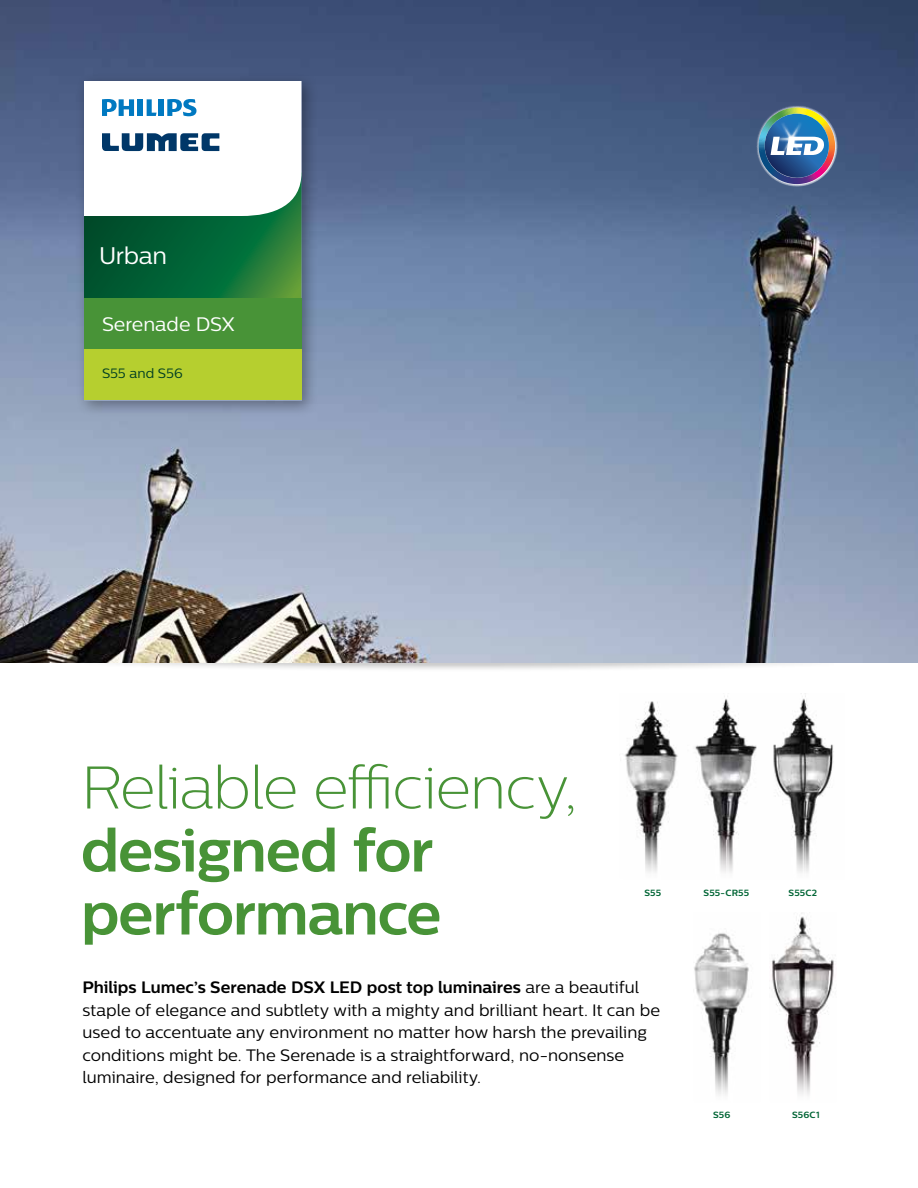
<style>
.page{position:relative;width:918px;height:1188px;background:#fff}
.page>*{position:absolute;margin:0;border:0;box-sizing:border-box;transform-origin:0 0}
.t1{font:700 60px/63px "Centrale Sans";letter-spacing:-.02em;color:#489337}
.t2{font:60px "Centrale Sans X Light";letter-spacing:-.025em;color:#489337}
.t3{font:24px "Centrale Sans";letter-spacing:-.015em;color:#fff}
.t4{font:19.5px "Centrale Sans";letter-spacing:-.005em;color:#fff}
.t5{font:16.5px/22.5px "Centrale Sans";color:#000}
.t6{font:13.5px "Centrale Sans";color:#003e22}
.t7{font:700 9px "Centrale Sans";letter-spacing:.015em;color:#006535}
.s1{font-weight:700}
</style>
<div class="page">
<img style="left:624px;top:693px;width:210px;height:180px">
<img style="left:694px;top:933px;width:55px;height:162px">
<img style="left:772px;top:913px;width:62px;height:183px">
<div style="left:65px;top:654px;width:788px;height:19px;background:#000;opacity:.3"></div>
<div style="left:0;top:648px;width:84px;height:30px;background:#fff"></div>
<div style="left:834px;top:648px;width:84px;height:30px;background:#fff"></div>
<img style="left:0;top:0;width:918px;height:663px">
<svg style="left:756px;top:105px;width:82px;height:82px"></svg>
<img style="left:759px;top:108px;width:74px;height:76px">
<div style="left:76px;top:73px;width:242px;height:344px;background:#000;opacity:.35"></div>
<svg style="left:84px;top:81px;width:218px;height:217px"></svg>
<div style="left:84px;top:298px;width:218px;height:52px;background:#489337"></div>
<div style="left:84px;top:350px;width:218px;height:50px;background:#b6cf2f"></div>
<h2 class="t3" style="left:99px;top:242px;width:70px">Urban</h2>
<p class="t4" style="left:102px;top:313px;width:134px">Serenade DSX</p>
<p class="t6" style="left:102px;top:365px;width:82px">S55 and S56</p>
<h1 class="t2" style="left:81px;top:754px;width:498px">Reliable efficiency,</h1>
<h1 class="t1" style="left:81px;top:818px;width:362px">designed for performance</h1>
<p class="t5" style="left:82px;top:976px;width:579px"><span class="s1">Philips Lumec’s Serenade DSX LED post top luminaires</span> are a beautiful staple of elegance and subtlety with a mighty and brilliant heart. It can be used to accentuate any environment no matter how harsh the prevailing conditions might be. The Serenade is a straightforward, no-nonsense luminaire, designed for performance and reliability.</p>
<p class="t7" style="left:645px;top:887px;width:18px">S55</p>
<p class="t7" style="left:704px;top:887px;width:47px">S55-CR55</p>
<p class="t7" style="left:789px;top:887px;width:30px">S55C2</p>
<p class="t7" style="left:713px;top:1110px;width:19px">S56</p>
<p class="t7" style="left:792px;top:1109px;width:29px">S56C1</p>
</div>
